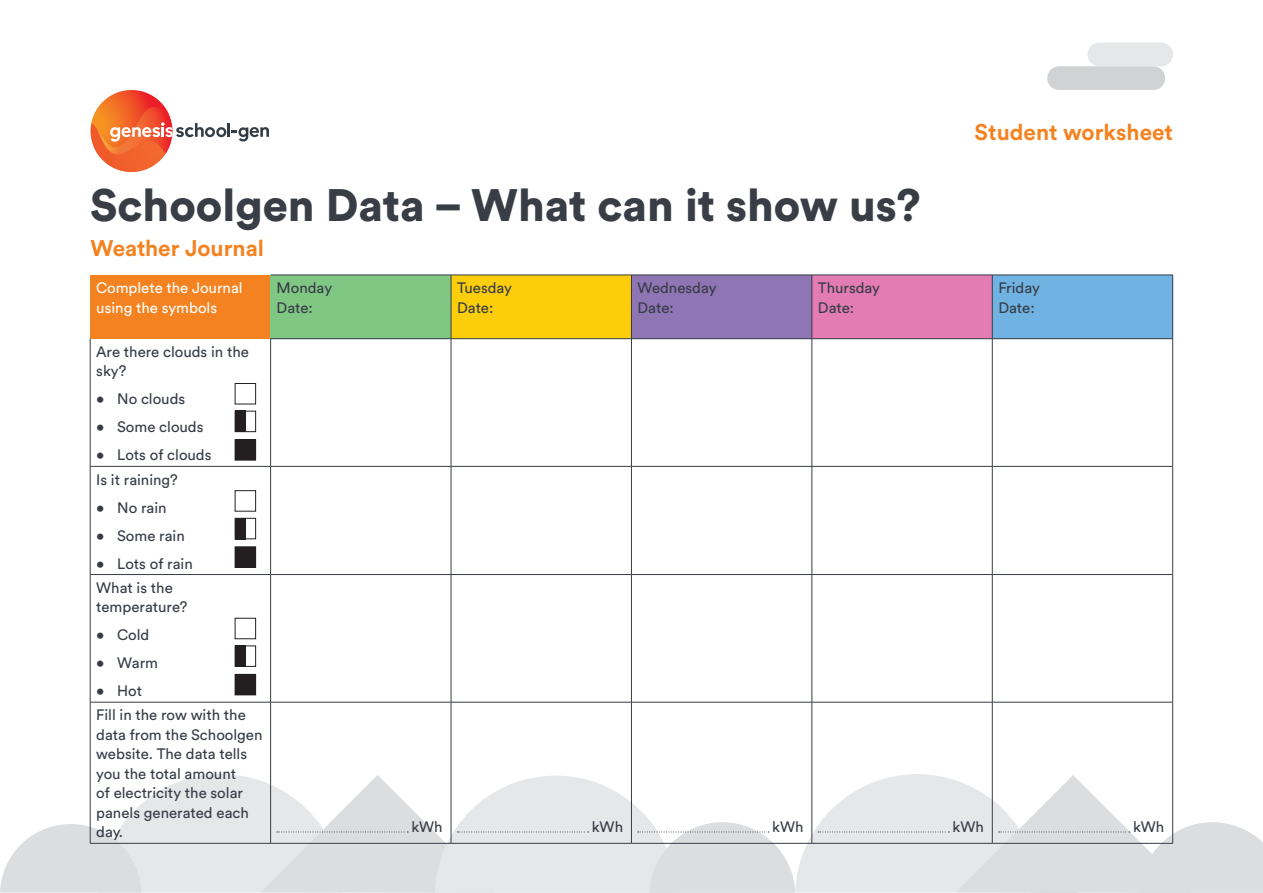
<style>
.page{position:relative;width:1263px;height:893px;background:#fff}
.page>*{position:absolute;margin:0;border:0;box-sizing:border-box;transform-origin:0 0}
.t1{font:900 45px "Circular Std";color:#383d46}
.t2{font:700 22.5px "Circular Std";color:#f58220}
.t3{font:15px/19.5px "Circular Std";color:#373c47}
.t4{font:15px/19.5px "Circular Std";color:#fff}
</style>
<div class="page">
<div style="left:1047px;top:66px;width:118px;height:24px;background:#d1d2d4;border-radius:12px"></div>
<div style="left:1087px;top:43px;width:86px;height:23px;background:#e6e7e9;border-radius:12px"></div>
<img style="left:90px;top:90px;width:83px;height:82px;border-radius:41px">
<svg style="left:110px;top:122px;width:159px;height:20px"></svg>
<div style="left:90px;top:275px;width:181px;height:64px;background:#f58220"></div>
<div style="left:271px;top:275px;width:180px;height:64px;background:#81c784"></div>
<div style="left:451px;top:275px;width:180px;height:64px;background:#fccd0a"></div>
<div style="left:631px;top:275px;width:181px;height:64px;background:#8f75b4"></div>
<div style="left:812px;top:275px;width:180px;height:64px;background:#e37cb2"></div>
<div style="left:992px;top:275px;width:181px;height:64px;background:#70b2e1"></div>
<hr style="left:90px;top:339px;width:1px;height:127px;background:#383d46">
<hr style="left:270px;top:339px;width:1px;height:127px;background:#383d46">
<hr style="left:451px;top:339px;width:1px;height:127px;background:#383d46">
<hr style="left:631px;top:339px;width:1px;height:127px;background:#383d46">
<hr style="left:812px;top:339px;width:1px;height:127px;background:#383d46">
<hr style="left:992px;top:339px;width:1px;height:127px;background:#383d46">
<hr style="left:1172px;top:339px;width:1px;height:127px;background:#383d46">
<hr style="left:90px;top:466px;width:181px;height:1px;background:#383d46">
<hr style="left:90px;top:467px;width:1px;height:107px;background:#383d46">
<hr style="left:271px;top:466px;width:180px;height:1px;background:#383d46">
<hr style="left:270px;top:467px;width:1px;height:107px;background:#383d46">
<hr style="left:451px;top:466px;width:180px;height:1px;background:#383d46">
<hr style="left:451px;top:467px;width:1px;height:107px;background:#383d46">
<hr style="left:631px;top:466px;width:181px;height:1px;background:#383d46">
<hr style="left:631px;top:467px;width:1px;height:107px;background:#383d46">
<hr style="left:812px;top:466px;width:180px;height:1px;background:#383d46">
<hr style="left:812px;top:467px;width:1px;height:107px;background:#383d46">
<hr style="left:992px;top:466px;width:181px;height:1px;background:#383d46">
<hr style="left:992px;top:467px;width:1px;height:107px;background:#383d46">
<hr style="left:1172px;top:467px;width:1px;height:107px;background:#383d46">
<hr style="left:90px;top:574px;width:181px;height:1px;background:#383d46">
<hr style="left:90px;top:575px;width:1px;height:127px;background:#383d46">
<hr style="left:271px;top:574px;width:180px;height:1px;background:#383d46">
<hr style="left:270px;top:575px;width:1px;height:127px;background:#383d46">
<hr style="left:451px;top:574px;width:180px;height:1px;background:#383d46">
<hr style="left:451px;top:575px;width:1px;height:127px;background:#383d46">
<hr style="left:631px;top:574px;width:181px;height:1px;background:#383d46">
<hr style="left:631px;top:575px;width:1px;height:127px;background:#383d46">
<hr style="left:812px;top:574px;width:180px;height:1px;background:#383d46">
<hr style="left:812px;top:575px;width:1px;height:127px;background:#383d46">
<hr style="left:992px;top:574px;width:181px;height:1px;background:#383d46">
<hr style="left:992px;top:575px;width:1px;height:127px;background:#383d46">
<hr style="left:1172px;top:575px;width:1px;height:127px;background:#383d46">
<hr style="left:90px;top:702px;width:181px;height:1px;background:#383d46">
<hr style="left:90px;top:702px;width:1px;height:141px;background:#383d46">
<hr style="left:271px;top:702px;width:180px;height:1px;background:#383d46">
<hr style="left:270px;top:702px;width:1px;height:141px;background:#383d46">
<hr style="left:451px;top:702px;width:180px;height:1px;background:#383d46">
<hr style="left:451px;top:702px;width:1px;height:141px;background:#383d46">
<hr style="left:631px;top:702px;width:181px;height:1px;background:#383d46">
<hr style="left:631px;top:702px;width:1px;height:141px;background:#383d46">
<hr style="left:812px;top:702px;width:180px;height:1px;background:#383d46">
<hr style="left:812px;top:702px;width:1px;height:141px;background:#383d46">
<hr style="left:992px;top:702px;width:181px;height:1px;background:#383d46">
<hr style="left:992px;top:702px;width:1px;height:141px;background:#383d46">
<hr style="left:1172px;top:702px;width:1px;height:141px;background:#383d46">
<hr style="left:271px;top:275px;width:180px;height:1px;background:#383d46">
<hr style="left:451px;top:275px;width:180px;height:1px;background:#383d46">
<hr style="left:451px;top:275px;width:1px;height:63px;background:#383d46">
<hr style="left:631px;top:275px;width:181px;height:1px;background:#383d46">
<hr style="left:631px;top:275px;width:1px;height:63px;background:#383d46">
<hr style="left:812px;top:275px;width:180px;height:1px;background:#383d46">
<hr style="left:812px;top:275px;width:1px;height:63px;background:#383d46">
<hr style="left:992px;top:275px;width:181px;height:1px;background:#383d46">
<hr style="left:992px;top:275px;width:1px;height:63px;background:#383d46">
<hr style="left:1172px;top:275px;width:1px;height:63px;background:#383d46">
<hr style="left:270px;top:338px;width:181px;height:1px;background:#383d46">
<hr style="left:451px;top:338px;width:180px;height:1px;background:#383d46">
<hr style="left:631px;top:338px;width:181px;height:1px;background:#383d46">
<hr style="left:812px;top:338px;width:180px;height:1px;background:#383d46">
<hr style="left:992px;top:338px;width:181px;height:1px;background:#383d46">
<svg style="left:0;top:774px;width:1263px;height:119px"></svg>
<div style="left:235px;top:440px;width:21px;height:20px;background:#231f20"></div>
<div style="left:235px;top:439px;width:21px;height:21px;border:1px solid #231f20"></div>
<div style="left:235px;top:411px;width:21px;height:21px;border:1px solid #231f20"></div>
<div style="left:235px;top:411px;width:10px;height:21px;background:#231f20"></div>
<div style="left:235px;top:383px;width:21px;height:21px;border:1px solid #231f20"></div>
<div style="left:235px;top:547px;width:21px;height:20px;background:#231f20"></div>
<div style="left:235px;top:546px;width:21px;height:22px;border:1px solid #231f20"></div>
<div style="left:235px;top:518px;width:21px;height:21px;border:1px solid #231f20"></div>
<div style="left:235px;top:518px;width:10px;height:21px;background:#231f20"></div>
<div style="left:235px;top:490px;width:21px;height:22px;border:1px solid #231f20"></div>
<div style="left:235px;top:674px;width:21px;height:21px;background:#231f20"></div>
<div style="left:235px;top:645px;width:21px;height:22px;border:1px solid #231f20"></div>
<div style="left:235px;top:645px;width:10px;height:22px;background:#231f20"></div>
<div style="left:235px;top:618px;width:21px;height:21px;border:1px solid #231f20"></div>
<h2 class="t2" style="left:974px;top:118px;width:200px">Student worksheet</h2>
<h1 class="t1" style="left:90px;top:175px;width:832px">Schoolgen Data – What can it show us?</h1>
<h2 class="t2" style="left:90px;top:234px;width:175px">Weather Journal</h2>
<p class="t4" style="left:96px;top:278px;width:148px">Complete the Journal using the symbols</p>
<p class="t3" style="left:277px;top:278px;width:57px">Monday<br>Date:</p>
<p class="t3" style="left:457px;top:278px;width:57px">Tuesday<br>Date:</p>
<p class="t3" style="left:637px;top:278px;width:81px">Wednesday<br>Date:</p>
<p class="t3" style="left:818px;top:278px;width:64px">Thursday<br>Date:</p>
<p class="t3" style="left:998px;top:278px;width:43px">Friday<br>Date:</p>
<p class="t3" style="left:96px;top:342px;width:154px">Are there clouds in the sky?</p>
<p class="t3" style="left:96px;top:389px;width:91px">• No clouds</p>
<p class="t3" style="left:96px;top:417px;width:109px">• Some clouds</p>
<p class="t3" style="left:96px;top:443px;width:117px;line-height:24.2px">• Lots of clouds<br>Is it raining?</p>
<p class="t3" style="left:96px;top:497px;width:72px">• No rain</p>
<p class="t3" style="left:96px;top:525px;width:90px">• Some rain</p>
<p class="t3" style="left:96px;top:551px;width:98px;line-height:24.2px">• Lots of rain<br>What is the</p>
<p class="t3" style="left:96px;top:597px;width:93px">temperature?</p>
<p class="t3" style="left:96px;top:625px;width:55px">• Cold</p>
<p class="t3" style="left:96px;top:653px;width:63px">• Warm</p>
<p class="t3" style="left:96px;top:679px;width:151px;line-height:24.2px">• Hot<br>Fill in the row with the</p>
<p class="t3" style="left:96px;top:725px;width:168px">data from the Schoolgen website. The data tells you the total amount<br>of electricity the solar panels generated each day.</p>
<p class="t3" style="left:411px;top:817px;width:33px">kWh</p>
<p class="t3" style="left:592px;top:817px;width:33px">kWh</p>
<p class="t3" style="left:772px;top:817px;width:33px">kWh</p>
<p class="t3" style="left:952px;top:817px;width:33px">kWh</p>
<p class="t3" style="left:1133px;top:817px;width:33px">kWh</p>
</div>
